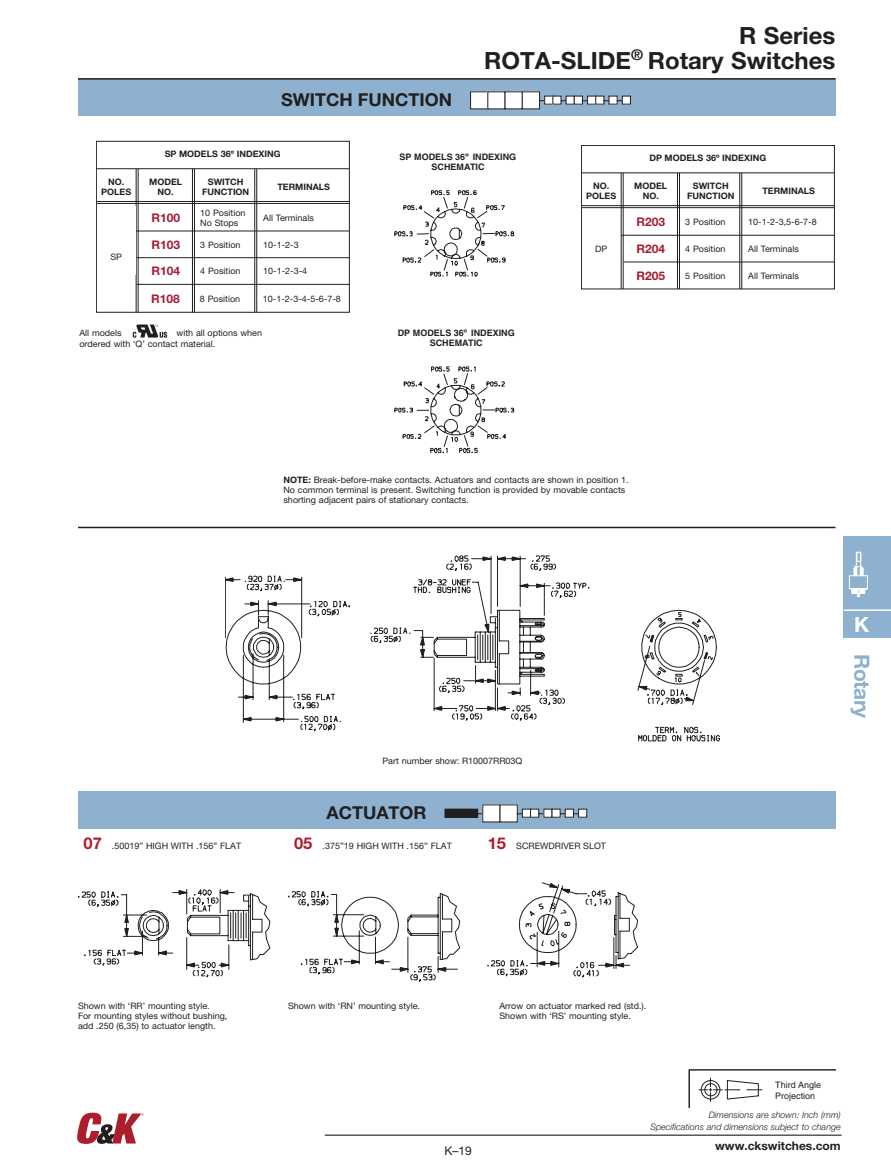
<style>
.page{position:relative;width:891px;height:1175px;background:#fff}
.page>*{position:absolute;margin:0;border:0;box-sizing:border-box;transform-origin:0 0}
.t1{font:700 23.7px/25.2px "Helvetica Neue LT Std";color:#221f1f;text-align:right}
.t2{font:700 21px "Helvetica Neue";letter-spacing:-.025em;color:#8db1ce}
.t3{font:700 21px "Helvetica Neue";color:#fff}
.t4{font:700 17.85px "Helvetica Neue LT Std";color:#221f1f}
.t5{font:12px "Helvetica Neue LT Std";color:#221f1f}
.t6{font:700 11.85px "Helvetica Neue LT Std";color:#221f1f}
.t7{font:700 11.85px "Helvetica Neue LT Std";color:#a31d37}
.t8{font:700 11.85px "Helvetica Neue LT Std";color:#a51d2f}
.t9{font:8.85px/10.4px "Helvetica Neue LT Std";color:#221f1f}
.t10{font:8.85px/10.4px "Helvetica Neue LT Std";color:#231f20}
.t11{font:700 8.85px/10.4px "Helvetica Neue LT Std";color:#231f20;text-align:center}
.t12{font:italic 300 8.85px/11.9px "Helvetica Neue LT Std";color:#221f1f;text-align:right}
.t13{font:700 8.85px/9.9px "Helvetica";color:#221f1f;text-align:center}
.t14{font:8.85px/10.6px "Helvetica";color:#221f1f}
.s1{font-weight:700}
.s2{font-weight:700;font-size:16.35px;color:#ac1e2d}
</style>
<div class="page">
<hr style="left:325px;top:1134px;width:517px;height:1px;background:#57585a">
<svg style="left:77px;top:1112px;width:67px;height:31px"></svg>
<div style="left:844px;top:536px;width:47px;height:102px;background:#8db1ce"></div>
<hr style="left:844px;top:609px;width:47px;height:2px;background:#fff">
<svg style="left:848px;top:551px;width:20px;height:46px"></svg>
<svg style="left:688px;top:1069px;width:148px;height:38px"></svg>
<div style="left:78px;top:79px;width:758px;height:37px;background:#8db1ce"></div>
<div style="left:471px;top:92px;width:17px;height:17px;background:#fff"></div>
<div style="left:488px;top:92px;width:17px;height:17px;background:#fff"></div>
<div style="left:505px;top:92px;width:17px;height:17px;background:#fff"></div>
<svg style="left:522px;top:91px;width:23px;height:18px"></svg>
<div style="left:545px;top:96px;width:8px;height:8px;background:#fff"></div>
<div style="left:544px;top:96px;width:9px;height:8px;border:1px solid #221f1f"></div>
<svg style="left:552px;top:95px;width:15px;height:10px"></svg>
<div style="left:566px;top:96px;width:8px;height:8px;background:#fff"></div>
<svg style="left:574px;top:95px;width:14px;height:10px"></svg>
<div style="left:588px;top:96px;width:8px;height:8px;background:#fff"></div>
<div style="left:587px;top:96px;width:9px;height:8px;border:1px solid #221f1f"></div>
<svg style="left:595px;top:95px;width:28px;height:10px"></svg>
<div style="left:622px;top:96px;width:8px;height:8px;background:#fff"></div>
<div style="left:622px;top:96px;width:9px;height:8px;border:1px solid #221f1f"></div>
<div style="left:78px;top:792px;width:758px;height:37px;background:#8db1ce"></div>
<div style="left:445px;top:809px;width:8px;height:8px;background:#221f1f"></div>
<div style="left:445px;top:808px;width:9px;height:9px;border:1px solid #221f1f"></div>
<div style="left:453px;top:809px;width:8px;height:8px;background:#221f1f"></div>
<div style="left:453px;top:808px;width:9px;height:9px;border:1px solid #221f1f"></div>
<div style="left:461px;top:809px;width:9px;height:8px;background:#221f1f"></div>
<div style="left:461px;top:808px;width:9px;height:9px;border:1px solid #221f1f"></div>
<svg style="left:469px;top:808px;width:13px;height:10px"></svg>
<div style="left:483px;top:805px;width:17px;height:17px;background:#fff"></div>
<svg style="left:499px;top:804px;width:24px;height:18px"></svg>
<div style="left:522px;top:809px;width:9px;height:8px;background:#fff"></div>
<div style="left:522px;top:808px;width:9px;height:9px;border:1px solid #221f1f"></div>
<svg style="left:530px;top:808px;width:15px;height:10px"></svg>
<div style="left:544px;top:809px;width:8px;height:8px;background:#fff"></div>
<svg style="left:551px;top:808px;width:28px;height:10px"></svg>
<div style="left:579px;top:809px;width:8px;height:8px;background:#fff"></div>
<div style="left:578px;top:808px;width:9px;height:9px;border:1px solid #221f1f"></div>
<svg style="left:288px;top:891px;width:172px;height:90px"></svg>
<svg style="left:78px;top:889px;width:192px;height:88px"></svg>
<svg style="left:488px;top:882px;width:150px;height:95px"></svg>
<svg style="left:225px;top:555px;width:495px;height:186px"></svg>
<svg style="left:394px;top:366px;width:120px;height:87px"></svg>
<svg style="left:394px;top:190px;width:120px;height:86px"></svg>
<hr style="left:78px;top:527px;width:758px;height:1px;background:#221f1f">
<hr style="left:78px;top:78px;width:758px;height:2px;background:#221f1f">
<hr style="left:138px;top:169px;width:1px;height:143px;background:#231f20">
<hr style="left:136px;top:169px;width:1px;height:143px;background:#231f20">
<hr style="left:194px;top:169px;width:1px;height:143px;background:#231f20">
<hr style="left:192px;top:169px;width:1px;height:143px;background:#231f20">
<hr style="left:256px;top:169px;width:1px;height:143px;background:#231f20">
<hr style="left:254px;top:169px;width:1px;height:143px;background:#231f20">
<hr style="left:97px;top:168px;width:252px;height:1px;background:#231f20">
<hr style="left:97px;top:201px;width:252px;height:1px;background:#231f20">
<hr style="left:97px;top:203px;width:252px;height:1px;background:#231f20">
<hr style="left:97px;top:231px;width:252px;height:1px;background:#231f20">
<hr style="left:136px;top:257px;width:213px;height:1px;background:#231f20">
<div style="left:97px;top:206px;width:39px;height:68px;background:#fff"></div>
<div style="left:96px;top:141px;width:254px;height:172px;border:1px solid #231f20"></div>
<hr style="left:136px;top:284px;width:213px;height:1px;background:#231f20">
<svg style="left:133px;top:324px;width:34px;height:14px"></svg>
<hr style="left:582px;top:172px;width:252px;height:1px;background:#231f20">
<hr style="left:582px;top:205px;width:252px;height:1px;background:#231f20">
<hr style="left:582px;top:207px;width:252px;height:1px;background:#231f20">
<hr style="left:582px;top:235px;width:252px;height:1px;background:#231f20">
<hr style="left:624px;top:261px;width:210px;height:1px;background:#231f20">
<div style="left:582px;top:210px;width:39px;height:78px;background:#fff"></div>
<div style="left:581px;top:145px;width:254px;height:144px;border:1px solid #231f20"></div>
<hr style="left:623px;top:173px;width:1px;height:116px;background:#231f20">
<hr style="left:621px;top:173px;width:1px;height:116px;background:#231f20">
<hr style="left:679px;top:173px;width:1px;height:116px;background:#231f20">
<hr style="left:677px;top:173px;width:1px;height:116px;background:#231f20">
<hr style="left:741px;top:173px;width:1px;height:116px;background:#231f20">
<hr style="left:739px;top:173px;width:1px;height:116px;background:#231f20">
<h3 class="t4" style="left:281px;top:93px;width:172px">SWITCH FUNCTION</h3>
<h1 class="t1" style="left:484px;top:25px;width:353px">R Series<br>ROTA-SLIDE<sup>®</sup> Rotary Switches</h1>
<p class="t11" style="left:165px;top:149px;width:117px">SP MODELS 36º INDEXING</p>
<p class="t13" style="left:400px;top:152px;width:118px">SP MODELS 36º INDEXING<br>SCHEMATIC</p>
<p class="t11" style="left:649px;top:153px;width:118px">DP MODELS 36º INDEXING</p>
<p class="t11" style="left:101px;top:177px;width:32px">NO.<br>POLES</p>
<p class="t11" style="left:149px;top:177px;width:35px">MODEL<br>NO.</p>
<p class="t11" style="left:202px;top:177px;width:49px">SWITCH<br>FUNCTION</p>
<p class="t11" style="left:277px;top:182px;width:54px">TERMINALS</p>
<p class="t11" style="left:586px;top:181px;width:32px">NO.<br>POLES</p>
<p class="t11" style="left:634px;top:181px;width:35px">MODEL<br>NO.</p>
<p class="t11" style="left:687px;top:181px;width:49px">SWITCH<br>FUNCTION</p>
<p class="t11" style="left:762px;top:186px;width:54px">TERMINALS</p>
<h3 class="t7" style="left:151px;top:211px;width:30px">R100</h3>
<p class="t10" style="left:200px;top:208px;width:47px">10 Position<br>No Stops</p>
<p class="t10" style="left:263px;top:213px;width:52px">All Terminals</p>
<h3 class="t8" style="left:636px;top:215px;width:30px">R203</h3>
<p class="t10" style="left:748px;top:218px;width:70px">10-1-2-3,5-6-7-8</p>
<p class="t10" style="left:685px;top:218px;width:42px">3 Position</p>
<p class="t10" style="left:110px;top:253px;width:13px">SP</p>
<h3 class="t7" style="left:151px;top:237px;width:30px">R103</h3>
<p class="t10" style="left:263px;top:240px;width:37px">10-1-2-3</p>
<p class="t10" style="left:200px;top:240px;width:42px">3 Position</p>
<p class="t10" style="left:595px;top:244px;width:14px">DP</p>
<h3 class="t8" style="left:636px;top:242px;width:30px">R204</h3>
<p class="t10" style="left:748px;top:244px;width:52px">All Terminals</p>
<p class="t10" style="left:685px;top:244px;width:42px">4 Position</p>
<h3 class="t7" style="left:151px;top:264px;width:30px">R104</h3>
<p class="t10" style="left:263px;top:267px;width:46px">10-1-2-3-4</p>
<p class="t10" style="left:200px;top:267px;width:42px">4 Position</p>
<h3 class="t8" style="left:636px;top:268px;width:30px">R205</h3>
<p class="t10" style="left:748px;top:271px;width:52px">All Terminals</p>
<p class="t10" style="left:685px;top:271px;width:42px">5 Position</p>
<h3 class="t7" style="left:151px;top:292px;width:30px">R108</h3>
<p class="t10" style="left:263px;top:294px;width:80px">10-1-2-3-4-5-6-7-8</p>
<p class="t10" style="left:200px;top:294px;width:42px">8 Position</p>
<p class="t9" style="left:80px;top:328px;width:44px">All models</p>
<p class="t9" style="left:79px;top:327px;width:184px;line-height:11.9px;text-indent:97px">with all options when ordered with ‘Q’ contact material.</p>
<p class="t13" style="left:398px;top:327px;width:118px">DP MODELS 36º INDEXING<br>SCHEMATIC</p>
<p class="t9" style="left:284px;top:475px;width:347px"><span class="s1">NOTE:</span> Break-before-make contacts. Actuators and contacts are shown in position 1.<br>No common terminal is present. Switching function is provided by movable contacts shorting adjacent pairs of stationary contacts.</p>
<p class="t9" style="left:382px;top:756px;width:141px">Part number show: R10007RR03Q</p>
<h3 class="t4" style="left:326px;top:806px;width:102px">ACTUATOR</h3>
<p class="t9" style="left:84px;top:841px;width:159px"><span class="s2">07</span> .50019” HIGH WITH .156” FLAT</p>
<p class="t9" style="left:294px;top:841px;width:159px"><span class="s2">05</span> .375”19 HIGH WITH .156” FLAT</p>
<p class="t9" style="left:488px;top:841px;width:120px"><span class="s2">15</span> SCREWDRIVER SLOT</p>
<h2 class="t3" style="left:854px;top:617px;width:17px">K</h2>
<h2 class="t2" style="left:870px;top:654px;width:65px;rotate:90deg">Rotary</h2>
<p class="t9" style="left:78px;top:1001px;width:151px">Shown with ‘RR’ mounting style.<br>For mounting styles without bushing, add .250 (6,35) to actuator length.</p>
<p class="t9" style="left:288px;top:1001px;width:134px">Shown with ‘RN’ mounting style.</p>
<p class="t9" style="left:500px;top:1001px;width:148px">Arrow on actuator marked red (std.).<br>Shown with ‘RS’ mounting style.</p>
<p class="t14" style="left:775px;top:1080px;width:47px">Third Angle<br>Projection</p>
<h3 class="t5" style="left:444px;top:1146px;width:29px">K–19</h3>
<p class="t12" style="left:650px;top:1109px;width:192px">Dimensions are shown: Inch (mm)<br>Specifications and dimensions subject to change</p>
<h3 class="t6" style="left:715px;top:1141px;width:127px">www.ckswitches.com</h3>
</div>
